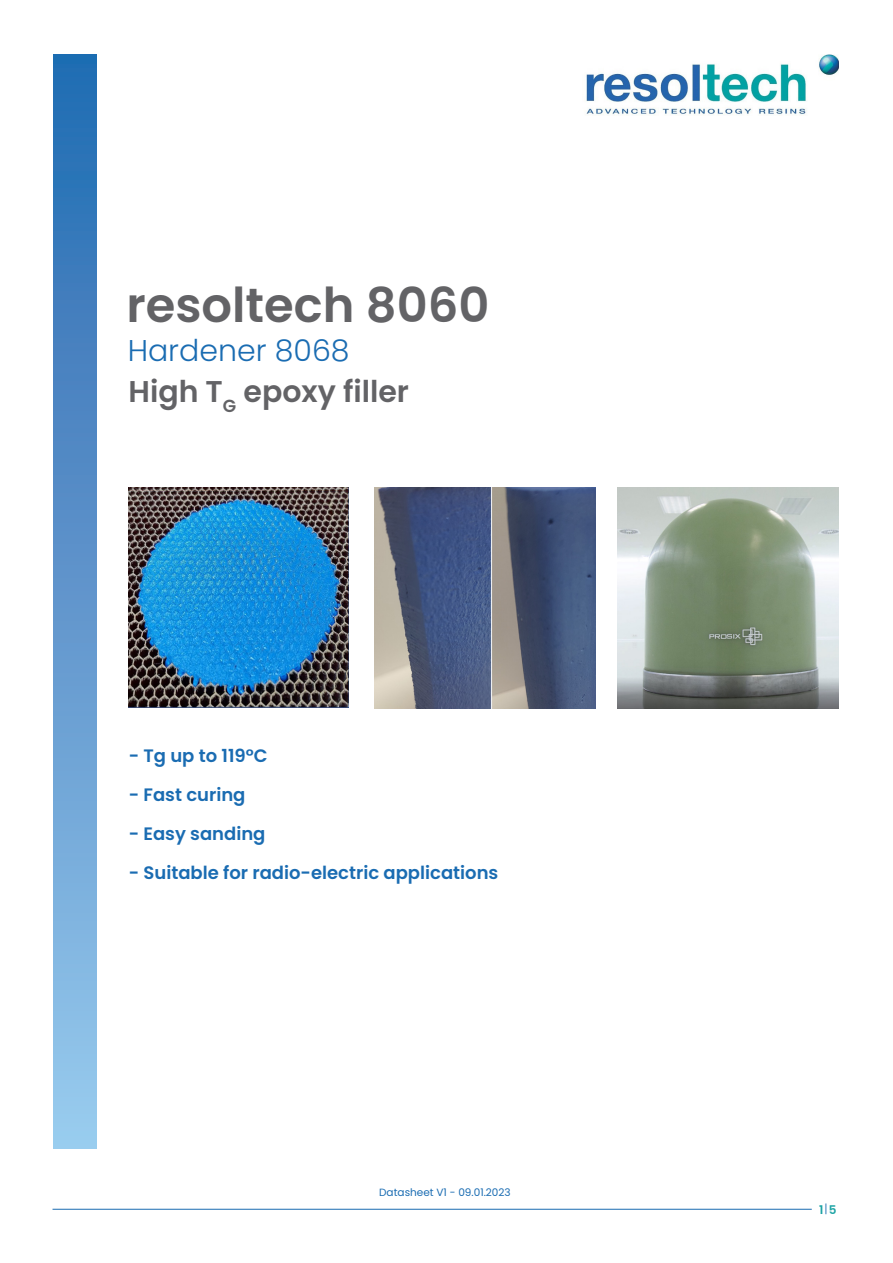
<style>
.page{position:relative;width:893px;height:1263px;background:#fff}
.page>*{position:absolute;margin:0;border:0;box-sizing:border-box;transform-origin:0 0}
.t1{font:600 48px "Poppins";color:#636366}
.t2{font:600 30px "Poppins";color:#636366}
.t3{font:300 30px "Poppins";color:#1a6cb2}
.t4{font:600 18px "Poppins";color:#1a6cb2}
.t5{font:600 12px "Poppins";color:#1ea4a5}
.t6{font:10.5px "Poppins";color:#1a6cb2}
.s1{font-weight:300;color:#1a6cb2}
</style>
<div class="page">
<div style="left:54px;top:55px;width:42px;height:1093px;background:linear-gradient(to bottom,#2368b0,#9bc8ec)"></div>
<img style="left:586px;top:55px;width:253px;height:61px">
<hr style="left:53px;top:1209px;width:759px;height:1px;background:#1a6cb2">
<img style="left:618px;top:488px;width:221px;height:221px">
<img style="left:374px;top:488px;width:221px;height:221px">
<img style="left:129px;top:488px;width:220px;height:220px">
<p class="t1" style="left:126px;top:277px;width:365px">resoltech 8060</p>
<p class="t3" style="left:128px;top:333px;width:223px">Hardener 8068</p>
<p class="t2" style="left:128px;top:374px;width:282px">High T<sub>G</sub> epoxy filler</p>
<p class="t4" style="left:129px;top:745px;width:140px">- Tg up to 119°C</p>
<p class="t4" style="left:129px;top:784px;width:118px">- Fast curing</p>
<p class="t4" style="left:129px;top:823px;width:138px">- Easy sanding</p>
<p class="t4" style="left:129px;top:862px;width:371px">- Suitable for radio-electric applications</p>
<p class="t6" style="left:379px;top:1186px;width:133px">Datasheet V1 - 09.01.2023</p>
<p class="t5" style="left:819px;top:1202px;width:19px">1<span class="s1">|</span>5</p>
</div>
